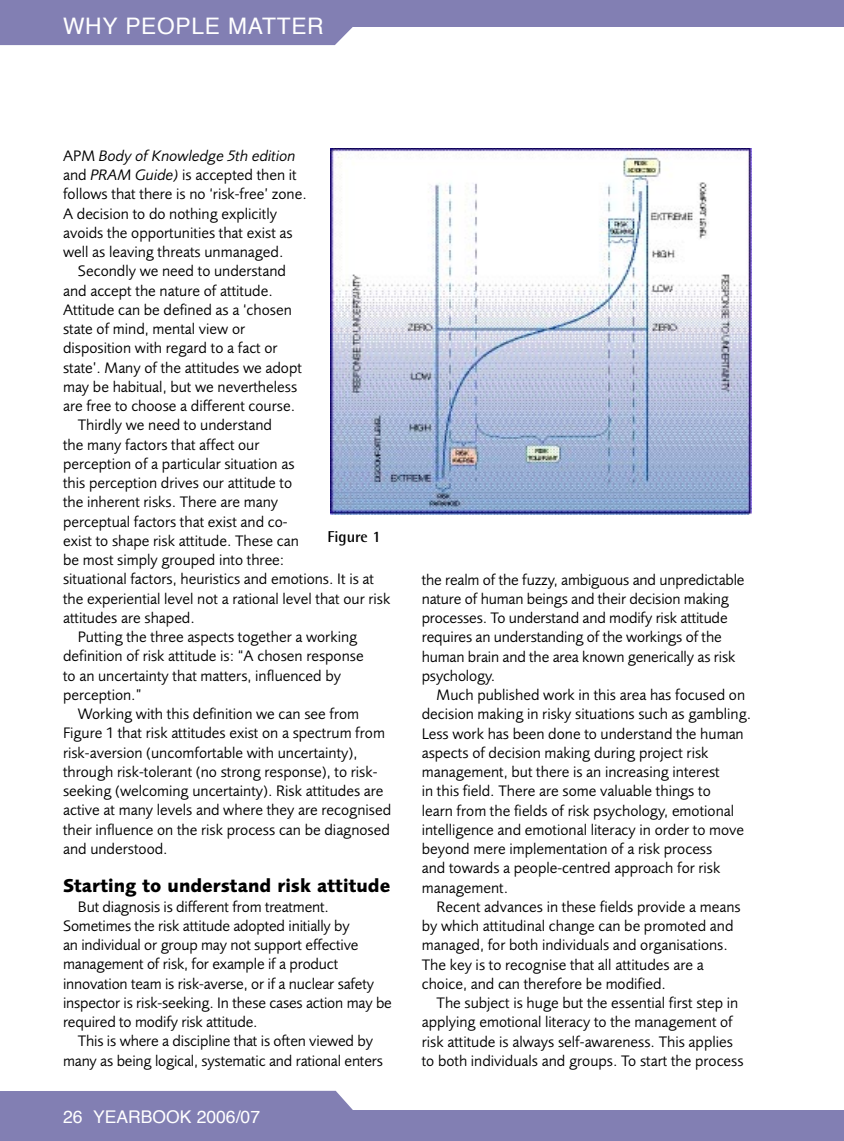
<style>
.page{position:relative;width:844px;height:1141px;background:#fff}
.page>*{position:absolute;margin:0;border:0;box-sizing:border-box;transform-origin:0 0}
.t1{font:22.75px "Helvetica";letter-spacing:.03em;color:#fff}
.t2{font:700 19.25px "Foundry Sans";color:#000}
.t3{font:17.5px "Helvetica";color:#fff}
.t4{font:15.75px/19.2px "Foundry Sans";color:#000}
.t5{font:700 15.75px "Rotis Semi Sans";color:#000}
.s1{font-style:italic}
</style>
<div class="page">
<div style="left:0;top:0;width:843px;height:27px;background:#827fb3"></div>
<div style="left:0;top:27px;width:353px;height:18px;background:#827fb3"></div>
<div style="left:0;top:1111px;width:843px;height:30px;background:#827fb3"></div>
<svg style="left:0;top:1091px;width:390px;height:20px;background:#8f8dbb"></svg>
<img style="left:331px;top:149px;width:420px;height:366px">
<h1 class="t1" style="left:63px;top:11px;width:262px">WHY PEOPLE MATTER</h1>
<p class="t4" style="left:63px;top:146px;width:245px">APM <span class="s1">Body of Knowledge 5th edition </span>and <span class="s1">PRAM Guide)</span> is accepted then it follows that there is no ‘risk-free’ zone.<br>A decision to do nothing explicitly avoids the opportunities that exist as well as leaving threats unmanaged.</p>
<p class="t4" style="left:78px;top:261px;width:209px">Secondly we need to understand</p>
<p class="t4" style="left:63px;top:281px;width:211px">and accept the nature of attitude.</p>
<p class="t4" style="left:63px;top:300px;width:230px">Attitude can be defined as a ‘chosen</p>
<p class="t4" style="left:63px;top:319px;width:184px">state of mind, mental view or</p>
<p class="t4" style="left:63px;top:338px;width:216px">disposition with regard to a fact or</p>
<p class="t4" style="left:63px;top:358px;width:240px">state’. Many of the attitudes we adopt</p>
<p class="t4" style="left:63px;top:377px;width:235px">may be habitual, but we nevertheless</p>
<p class="t4" style="left:63px;top:396px;width:233px">are free to choose a different course.</p>
<p class="t4" style="left:78px;top:415px;width:195px">Thirdly we need to understand</p>
<p class="t4" style="left:63px;top:435px;width:198px">the many factors that affect our</p>
<p class="t4" style="left:63px;top:454px;width:233px">perception of a particular situation as</p>
<p class="t4" style="left:63px;top:473px;width:231px">this perception drives our attitude to</p>
<p class="t4" style="left:63px;top:492px;width:217px">the inherent risks. There are many</p>
<p class="t4" style="left:63px;top:512px;width:226px">perceptual factors that exist and co-</p>
<p class="t4" style="left:63px;top:531px;width:237px">exist to shape risk attitude. These can</p>
<p class="t4" style="left:63px;top:550px;width:223px">be most simply grouped into three:</p>
<p class="t4" style="left:63px;top:569px;width:312px">situational factors, heuristics and emotions. It is at</p>
<p class="t4" style="left:63px;top:589px;width:329px">the experiential level not a rational level that our risk</p>
<p class="t4" style="left:63px;top:608px;width:133px">attitudes are shaped.</p>
<p class="t4" style="left:78px;top:627px;width:281px">Putting the three aspects together a working</p>
<p class="t4" style="left:63px;top:646px;width:302px">definition of risk attitude is: “A chosen response</p>
<p class="t4" style="left:63px;top:666px;width:279px">to an uncertainty that matters, influenced by</p>
<p class="t4" style="left:63px;top:685px;width:80px">perception.”</p>
<p class="t4" style="left:78px;top:704px;width:283px">Working with this definition we can see from</p>
<p class="t4" style="left:63px;top:723px;width:323px">Figure 1 that risk attitudes exist on a spectrum from</p>
<p class="t4" style="left:63px;top:743px;width:296px">risk-aversion (uncomfortable with uncertainty),</p>
<p class="t4" style="left:63px;top:762px;width:316px">through risk-tolerant (no strong response), to risk-</p>
<p class="t4" style="left:63px;top:781px;width:322px">seeking (welcoming uncertainty). Risk attitudes are</p>
<p class="t4" style="left:63px;top:800px;width:329px">active at many levels and where they are recognised</p>
<p class="t4" style="left:63px;top:820px;width:328px">their influence on the risk process can be diagnosed</p>
<p class="t4" style="left:63px;top:839px;width:106px">and understood.</p>
<p class="t2" style="left:63px;top:875px;width:328px">Starting to understand risk attitude</p>
<p class="t4" style="left:63px;top:897px;width:330px;text-indent:15px">But diagnosis is different from treatment.<br>Sometimes the risk attitude adopted initially by<br>an individual or group may not support effective management of risk, for example if a product innovation team is risk-averse, or if a nuclear safety inspector is risk-seeking. In these cases action may be required to modify risk attitude.</p>
<p class="t4" style="left:63px;top:1031px;width:321px;text-align:center">This is where a discipline that is often viewed by many as being logical, systematic and rational enters</p>
<p class="t5" style="left:327px;top:527px;width:55px">Figure 1</p>
<p class="t3" style="left:63px;top:1105px;width:198px">26 YEARBOOK 2006/07</p>
<p class="t4" style="left:421px;top:570px;width:324px">the realm of the fuzzy, ambiguous and unpredictable nature of human beings and their decision making processes. To understand and modify risk attitude requires an understanding of the workings of the human brain and the area known generically as risk psychology.</p>
<p class="t4" style="left:421px;top:685px;width:331px;text-indent:15px">Much published work in this area has focused on decision making in risky situations such as gambling.<br>Less work has been done to understand the human aspects of decision making during project risk management, but there is an increasing interest<br>in this field. There are some valuable things to<br>learn from the fields of risk psychology, emotional intelligence and emotional literacy in order to move beyond mere implementation of a risk process<br>and towards a people-centred approach for risk management.</p>
<p class="t4" style="left:421px;top:897px;width:320px;text-indent:15px">Recent advances in these fields provide a means by which attitudinal change can be promoted and managed, for both individuals and organisations.<br>The key is to recognise that all attitudes are a choice, and can therefore be modified.</p>
<p class="t4" style="left:421px;top:993px;width:323px;text-indent:15px">The subject is huge but the essential first step in applying emotional literacy to the management of risk attitude is always self-awareness. This applies to both individuals and groups. To start the process</p>
</div>
